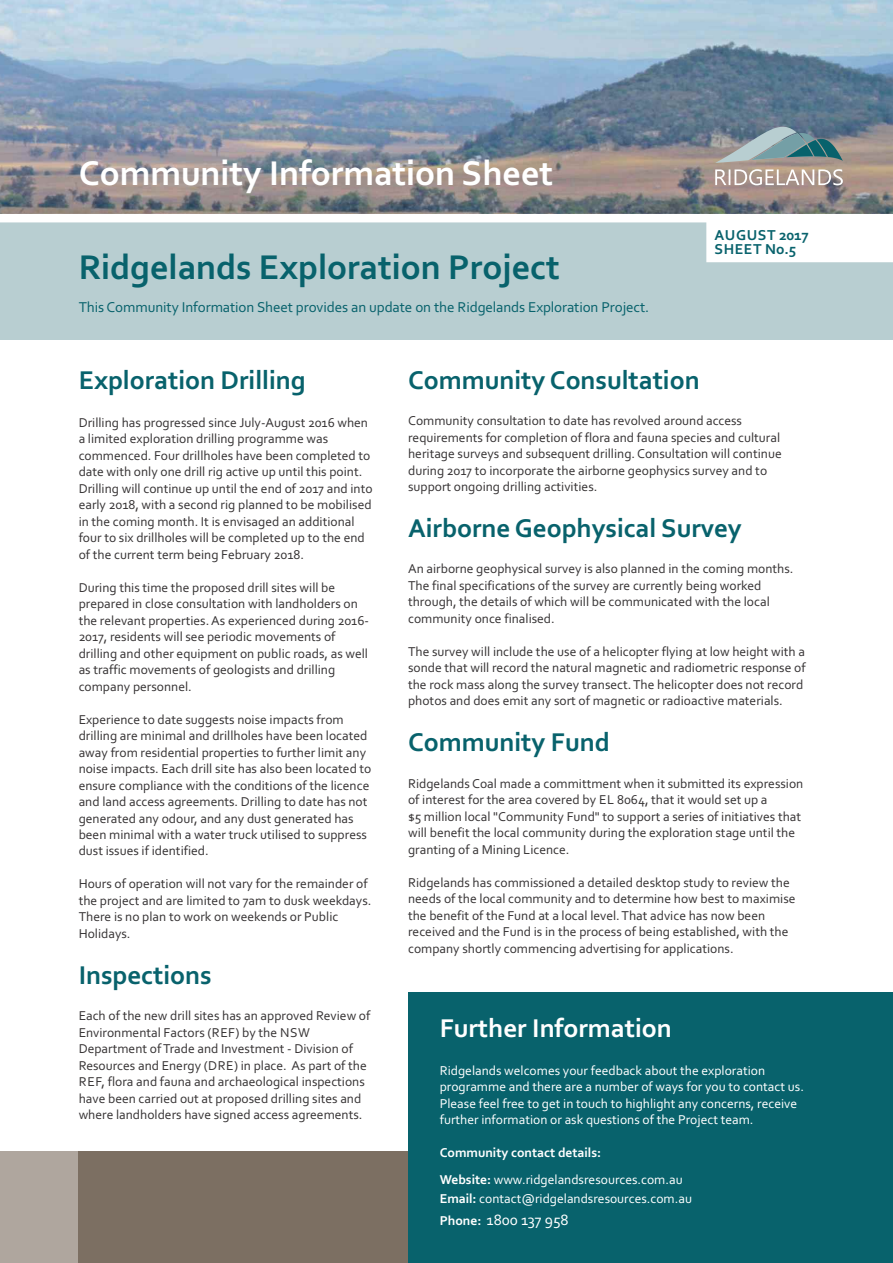
<style>
.page{position:relative;width:893px;height:1263px;background:#fff}
.page>*{position:absolute;margin:0;border:0;box-sizing:border-box;transform-origin:0 0}
.t1{font:700 36px "Corbel";color:#08626c}
.t2{font:700 36px "Corbel";color:#fff}
.t3{font:700 27px "Corbel";color:#08626c}
.t4{font:700 27px "Corbel";color:#fff}
.t5{font:15.75px "Corbel";color:#fff}
.t6{font:700 15.15px/13.8px "Corbel";letter-spacing:.04em;color:#08626c}
.t7{font:15px "Corbel";letter-spacing:-.01em;color:#08626c}
.t8{font:13.5px/16.5px "Corbel";color:#373435}
.t9{font:13.5px/16.5px "Corbel";color:#fff}
.t10{font:700 13.5px/26.4px "Corbel";color:#fff}
.s1{font-weight:400}
.s2{font-weight:700}
.s3{font-weight:700;font-size:13.5px}
</style>
<div class="page">
<img style="left:0;top:0;width:893px;height:214px">
<div style="left:0;top:222px;width:893px;height:118px;background:#b8ced1"></div>
<svg style="left:0;top:222px;width:893px;height:40px"></svg>
<svg style="left:715px;top:169px;width:128px;height:16px"></svg>
<svg style="left:715px;top:126px;width:128px;height:37px;background:#7b9299"></svg>
<div style="left:0;top:1151px;width:79px;height:112px;background:#afa69e"></div>
<div style="left:79px;top:1151px;width:329px;height:112px;background:#7c6f62"></div>
<div style="left:408px;top:992px;width:485px;height:271px;background:#08626c"></div>
<h1 class="t2" style="left:79px;top:158px;width:476px">Community Information Sheet</h1>
<h1 class="t1" style="left:79px;top:252px;width:483px">Ridgelands Exploration Project</h1>
<p class="t7" style="left:79px;top:301px;width:572px">This Community Information Sheet provides an update on the Ridgelands Exploration Project.</p>
<p class="t6" style="left:714px;top:229px;width:96px">AUGUST 2017<br>SHEET No.5</p>
<h2 class="t3" style="left:79px;top:368px;width:228px">Exploration Drilling</h2>
<p class="t8" style="left:79px;top:415px;width:295px">Drilling has progressed since July-August 2016 when a limited exploration drilling programme was commenced. Four drillholes have been completed to date with only one drill rig active up until this point.<br>Drilling will continue up until the end of 2017 and into early 2018, with a second rig planned to be mobilised in the coming month. It is envisaged an additional four to six drillholes will be completed up to the end of the current term being February 2018.</p>
<p class="t8" style="left:79px;top:580px;width:292px">During this time the proposed drill sites will be prepared in close consultation with landholders on the relevant properties. As experienced during 2016- 2017, residents will see periodic movements of drilling and other equipment on public roads, as well as traffic movements of geologists and drilling company personnel.</p>
<p class="t8" style="left:79px;top:712px;width:294px">Experience to date suggests noise impacts from drilling are minimal and drillholes have been located away from residential properties to further limit any noise impacts. Each drill site has also been located to ensure compliance with the conditions of the licence and land access agreements. Drilling to date has not generated any odour, and any dust generated has been minimal with a water truck utilised to suppress dust issues if identified.</p>
<p class="t8" style="left:79px;top:877px;width:294px">Hours of operation will not vary for the remainder of the project and are limited to 7am to dusk weekdays.<br>There is no plan to work on weekends or Public Holidays.</p>
<h2 class="t3" style="left:79px;top:963px;width:134px">Inspections</h2>
<p class="t8" style="left:79px;top:1009px;width:293px">Each of the new drill sites has an approved Review of Environmental Factors (REF) by the NSW Department of Trade and Investment - Division of Resources and Energy (DRE) in place. As part of the REF, flora and fauna and archaeological inspections have been carried out at proposed drilling sites and where landholders have signed access agreements.</p>
<h2 class="t3" style="left:408px;top:368px;width:293px">Community Consultation</h2>
<p class="t8" style="left:408px;top:414px;width:375px">Community consultation to date has revolved around access requirements for completion of flora and fauna species and cultural heritage surveys and subsequent drilling. Consultation will continue during 2017 to incorporate the airborne geophysics survey and to support ongoing drilling activities.</p>
<h2 class="t3" style="left:408px;top:517px;width:335px">Airborne Geophysical Survey</h2>
<p class="t8" style="left:408px;top:562px;width:387px">An airborne geophysical survey is also planned in the coming months.<br>The final specifications of the survey are currently being worked through, the details of which will be communicated with the local community once finalised.</p>
<p class="t8" style="left:408px;top:644px;width:399px">The survey will include the use of a helicopter flying at low height with a sonde that will record the natural magnetic and radiometric response of the rock mass along the survey transect. The helicopter does not record photos and does emit any sort of magnetic or radioactive materials.</p>
<h2 class="t3" style="left:408px;top:731px;width:203px">Community Fund</h2>
<p class="t8" style="left:408px;top:776px;width:397px">Ridgelands Coal made a committment when it submitted its expression of interest for the area covered by EL 8064, that it would set up a<br>$5 million local "Community Fund" to support a series of initiatives that will benefit the local community during the exploration stage until the granting of a Mining Licence.</p>
<p class="t8" style="left:408px;top:875px;width:389px">Ridgelands has commissioned a detailed desktop study to review the needs of the local community and to determine how best to maximise the benefit of the Fund at a local level. That advice has now been received and the Fund is in the process of being established, with the company shortly commencing advertising for applications.</p>
<h2 class="t4" style="left:440px;top:1016px;width:233px">Further Information</h2>
<p class="t9" style="left:440px;top:1063px;width:366px">Ridgelands welcomes your feedback about the exploration programme and there are a number of ways for you to contact us.<br>Please feel free to get in touch to highlight any concerns, receive further information or ask questions of the Project team.</p>
<p class="t10" style="left:440px;top:1141px;width:244px">Community contact details:<br>Website: <span class="s1">www.ridgelandsresources.com.au</span></p>
<p class="t9" style="left:440px;top:1192px;width:254px"><span class="s2">Email:</span> contact@ridgelandsresources.com.au</p>
<p class="t5" style="left:440px;top:1213px;width:130px"><span class="s3">Phone:</span> 1800 137 958</p>
</div>
